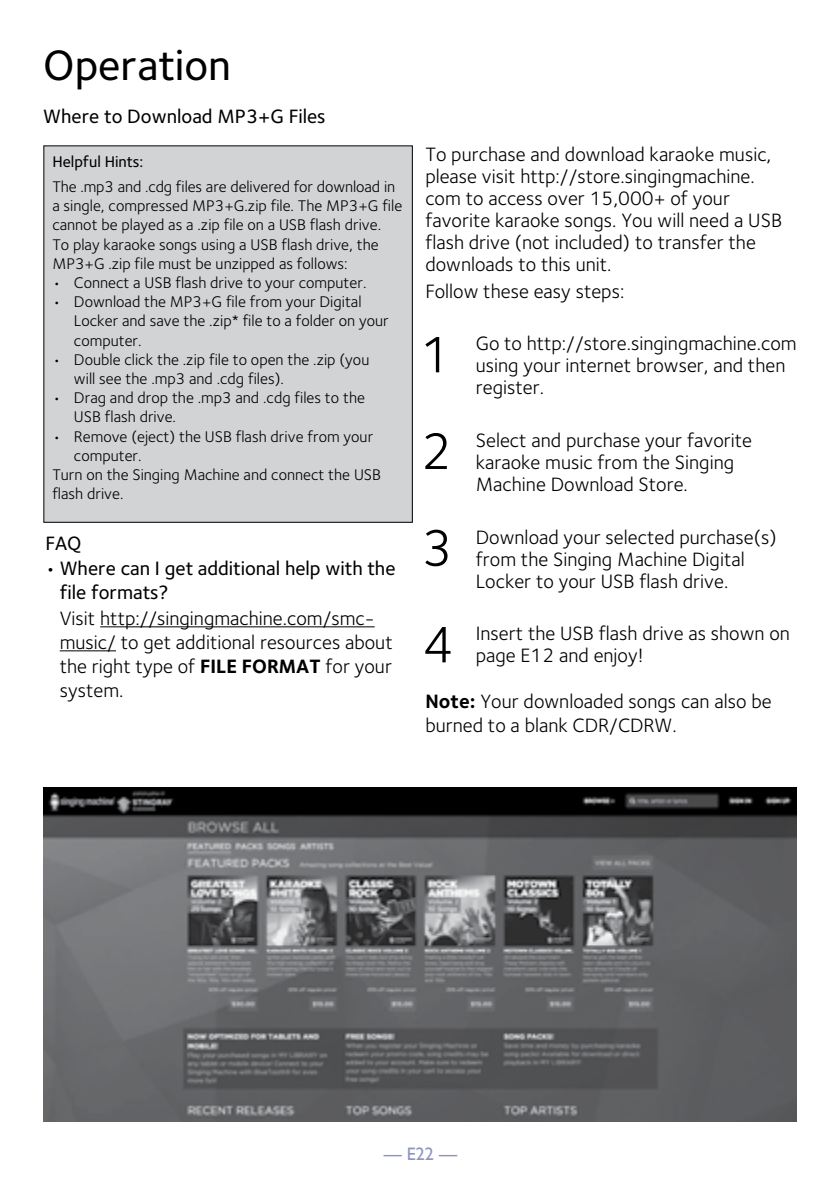
<style>
.page{position:relative;width:840px;height:1191px;background:#fff}
.page>*{position:absolute;margin:0;border:0;box-sizing:border-box;transform-origin:0 0}
.t1{font:53px "Foundry Sterling";color:#000}
.t2{font:500 44px "Foundry Sterling";color:#000}
.t3{font:20px/22px "Foundry Sterling";color:#000}
.t4{font:500 20px/24px "Foundry Sterling";color:#000}
.t5{font:18px "Gill Sans";color:#8d95c3}
.t6{font:16px/19.2px "Foundry Sterling";color:#000}
.t7{font:500 16px "Foundry Sterling";color:#000}
.s1{font-weight:700}
</style>
<div class="page">
<img style="left:43px;top:787px;width:753px;height:334px">
<hr style="left:100px;top:626px;width:274px;height:1px;background:#000">
<hr style="left:60px;top:650px;width:56px;height:1px;background:#000">
<div style="left:44px;top:146px;width:368px;height:376px;background:#d1d3d4"></div>
<h2 class="t2" style="left:43px;top:39px;width:189px">Operation</h2>
<p class="t4" style="left:43px;top:105px;width:284px">Where to Download MP3+G Files</p>
<p class="t7" style="left:52px;top:152px;width:92px">Helpful Hints:</p>
<p class="t6" style="left:52px;top:177px;width:351px">The .mp3 and .cdg files are delivered for download in a single, compressed MP3+G.zip file. The MP3+G file cannot be played as a .zip file on a USB flash drive.<br>To play karaoke songs using a USB flash drive, the MP3+G .zip file must be unzipped as follows:</p>
<p class="t6" style="left:52px;top:273px;width:315px">• Connect a USB flash drive to your computer.</p>
<p class="t6" style="left:74px;top:292px;width:316px;text-indent:-22px">• Download the MP3+G file from your Digital<br>Locker and save the .zip* file to a folder on your computer.</p>
<p class="t6" style="left:74px;top:350px;width:297px;text-indent:-22px">• Double click the .zip file to open the .zip (you will see the .mp3 and .cdg files).</p>
<p class="t6" style="left:74px;top:388px;width:292px;text-indent:-22px">• Drag and drop the .mp3 and .cdg files to the<br>USB flash drive.</p>
<p class="t6" style="left:52px;top:426px;width:322px">• Remove (eject) the USB flash drive from your</p>
<p class="t6" style="left:74px;top:446px;width:69px">computer.</p>
<p class="t6" style="left:52px;top:465px;width:330px">Turn on the Singing Machine and connect the USB</p>
<p class="t6" style="left:52px;top:484px;width:73px">flash drive.</p>
<p class="t4" style="left:45px;top:531px;width:38px">FAQ</p>
<p class="t4" style="left:60px;top:556px;width:337px;text-indent:-14px">• Where can I get additional help with the file formats?</p>
<p class="t3" style="left:60px;top:606px;width:334px;line-height:24px">Visit http://singingmachine.com/smc&shy;music/ to get additional resources about the right type of <span class="s1">FILE FORMAT</span> for your system.</p>
<p class="t3" style="left:425px;top:143px;width:358px">To purchase and download karaoke music, please visit http://store.singingmachine. com to access over 15,000+ of your favorite karaoke songs. You will need a USB flash drive (not included) to transfer the downloads to this unit.</p>
<p class="t3" style="left:425px;top:280px;width:200px">Follow these easy steps:</p>
<h1 class="t1" style="left:420px;top:324px;width:33px">1</h1>
<p class="t3" style="left:475px;top:332px;width:322px">Go to http://store.singingmachine.com using your internet browser, and then register.</p>
<h1 class="t1" style="left:420px;top:420px;width:33px">2</h1>
<p class="t3" style="left:475px;top:429px;width:277px">Select and purchase your favorite karaoke music from the Singing<br>Machine Download Store.</p>
<h1 class="t1" style="left:421px;top:517px;width:33px">3</h1>
<p class="t3" style="left:475px;top:526px;width:302px">Download your selected purchase(s) from the Singing Machine Digital<br>Locker to your USB flash drive.</p>
<h1 class="t1" style="left:422px;top:614px;width:33px">4</h1>
<p class="t3" style="left:475px;top:622px;width:315px">Insert the USB flash drive as shown on page E12 and enjoy!</p>
<p class="t3" style="left:425px;top:689px;width:347px;line-height:24px"><span class="s1">Note:</span> Your downloaded songs can also be burned to a blank CDR/CDRW.</p>
<p class="t5" style="left:384px;top:1143px;width:75px">— E22 —</p>
</div>
